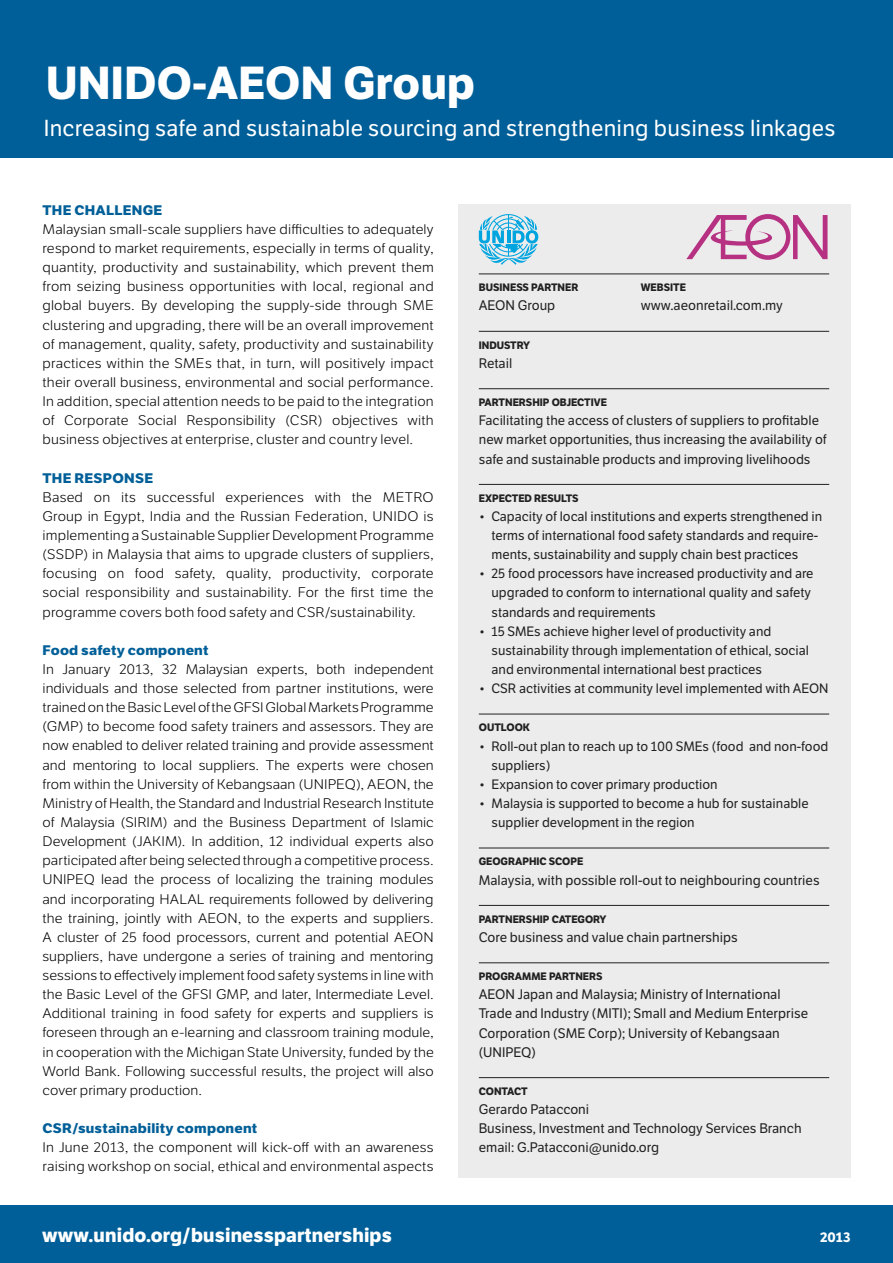
<style>
.page{position:relative;width:893px;height:1263px;background:#fff}
.page>*{position:absolute;margin:0;border:0;box-sizing:border-box;transform-origin:0 0}
.t1{font:700 45px "LFT Etica";color:#fff}
.t2{font:22.5px "LFT Etica";letter-spacing:.01em;color:#fff}
.t3{font:700 19.5px "LFT Etica";letter-spacing:.01em;color:#fff}
.t4{font:300 13.5px/19.2px "LFT Etica";letter-spacing:.01em;color:#000;text-align:justify;scale:1.09 1}
.t5{font:13.5px/19.2px "LFT Etica";color:#222121}
.t6{font:700 13.5px "LFT Etica";letter-spacing:.02em;color:#005f98;scale:1.09 1}
.t7{font:700 13.5px "LFT Etica";color:#fff}
.t8{font:13.35px/19.2px "LFT Etica";color:#222121}
.t9{font:13.2px/19.2px "LFT Etica";color:#222121}
.t10{font:700 10.5px "LFT Etica";color:#222121}
</style>
<div class="page">
<div style="left:0;top:1205px;width:893px;height:58px;background:#005f98"></div>
<div style="left:0;top:0;width:893px;height:157px;background:#005f98"></div>
<div style="left:458px;top:205px;width:392px;height:973px;background:#ececed"></div>
<hr style="left:479px;top:274px;width:350px;height:1px;background:#222121">
<hr style="left:479px;top:331px;width:350px;height:1px;background:#222121">
<hr style="left:479px;top:388px;width:350px;height:1px;background:#222121">
<hr style="left:479px;top:484px;width:350px;height:1px;background:#222121">
<hr style="left:479px;top:714px;width:350px;height:1px;background:#222121">
<hr style="left:479px;top:848px;width:350px;height:1px;background:#222121">
<hr style="left:479px;top:905px;width:350px;height:1px;background:#222121">
<hr style="left:479px;top:962px;width:350px;height:1px;background:#222121">
<hr style="left:479px;top:1077px;width:350px;height:1px;background:#222121">
<svg style="left:479px;top:214px;width:59px;height:51px"></svg>
<svg style="left:686px;top:214px;width:141px;height:46px"></svg>
<h1 class="t1" style="left:46px;top:56px;width:30px">UNIDO</h1>
<h1 class="t1" style="left:193px;top:56px;width:46px">-AEON</h1>
<h1 class="t1" style="left:343px;top:56px;width:133px">GROUP</h1>
<h2 class="t2" style="left:44px;top:115px;width:793px">Increasing safe and sustainable sourcing and strengthening business linkages</h2>
<p class="t6" style="left:43px;top:202px;width:111px">THE CHALLENGE</p>
<p class="t4" style="left:43px;top:220px;width:360px">Malaysian small-scale suppliers have difficulties to adequately respond to market requirements, especially in terms of quality, quantity, productivity and sustainability, which prevent them from seizing business opportunities with local, regional and global buyers. By developing the supply-side through SME clustering and upgrading, there will be an overall improvement of management, quality, safety, productivity and sustainability practices within the SMEs that, in turn, will positively impact their overall business, environmental and social performance.<br>In addition, special attention needs to be paid to the integration of Corporate Social Responsibility (CSR) objectives with business objectives at enterprise, cluster and country level.</p>
<p class="t6" style="left:43px;top:470px;width:103px">THE RESPONSE</p>
<p class="t4" style="left:43px;top:488px;width:360px">Based on its successful experiences with the METRO Group in Egypt, India and the Russian Federation, UNIDO is implementing a Sustainable Supplier Development Programme (SSDP) in Malaysia that aims to upgrade clusters of suppliers, focusing on food safety, quality, productivity, corporate social responsibility and sustainability. For the first time the programme covers both food safety and CSR/sustainability.</p>
<p class="t6" style="left:43px;top:642px;width:154px">FOOD SAFETY COMPONENT</p>
<p class="t4" style="left:43px;top:660px;width:360px">In January 2013, 32 Malaysian experts, both independent individuals and those selected from partner institutions, were trained on the Basic Level of the GFSI Global Markets Programme (GMP) to become food safety trainers and assessors. They are now enabled to deliver related training and provide assessment and mentoring to local suppliers. The experts were chosen from within the University of Kebangsaan (UNIPEQ), AEON, the Ministry of Health, the Standard and Industrial Research Institute of Malaysia (SIRIM) and the Business Department of Islamic Development (JAKIM). In addition, 12 individual experts also participated after being selected through a competitive process.<br>UNIPEQ lead the process of localizing the training modules and incorporating HALAL requirements followed by delivering the training, jointly with AEON, to the experts and suppliers.<br>A cluster of 25 food processors, current and potential AEON suppliers, have undergone a series of training and mentoring sessions to effectively implement food safety systems in line with the Basic Level of the GFSI GMP, and later, Intermediate Level.<br>Additional training in food safety for experts and suppliers is foreseen through an e-learning and classroom training module, in cooperation with the Michigan State University, funded by the World Bank. Following successful results, the project will also cover primary production.</p>
<p class="t6" style="left:43px;top:1120px;width:198px">CSR/SUSTAINABILITY COMPONENT</p>
<p class="t4" style="left:43px;top:1138px;width:360px">In June 2013, the component will kick-off with an awareness raising workshop on social, ethical and environmental aspects</p>
<p class="t10" style="left:479px;top:281px;width:98px">BUSINESS PARTNER</p>
<p class="t10" style="left:641px;top:281px;width:47px">WEBSITE</p>
<p class="t5" style="left:479px;top:296px;width:78px">AEON Group</p>
<p class="t5" style="left:641px;top:296px;width:144px">www.aeonretail.com.my</p>
<p class="t10" style="left:479px;top:339px;width:53px">INDUSTRY</p>
<p class="t5" style="left:479px;top:354px;width:35px">Retail</p>
<p class="t10" style="left:479px;top:396px;width:81px">PARTNERSHIP OBJE</p>
<p class="t10" style="left:577px;top:396px;width:20px">CTIVE</p>
<p class="t8" style="left:479px;top:411px;width:349px">Facilitating the access of clusters of suppliers to profitable new market opportunities, thus increasing the availability of safe and sustainable products and improving livelihoods</p>
<p class="t10" style="left:479px;top:492px;width:101px">EXPECTED RESULTS</p>
<p class="t9" style="left:492px;top:507px;width:332px;text-indent:-13px">• Capacity of local institutions and experts strengthened in terms of international food safety standards and require&shy;ments, sustainability and supply chain best practices</p>
<p class="t9" style="left:492px;top:564px;width:323px;text-indent:-13px">• 25 food processors have increased productivity and are upgraded to conform to international quality and safety standards and requirements</p>
<p class="t9" style="left:492px;top:622px;width:319px;text-indent:-13px">• 15 SMEs achieve higher level of productivity and sustainability through implementation of ethical, social and environmental international best practices</p>
<p class="t9" style="left:479px;top:679px;width:351px">• CSR activities at community level implemented with AEON</p>
<p class="t10" style="left:479px;top:721px;width:53px">OUTLOOK</p>
<p class="t9" style="left:492px;top:737px;width:338px;text-indent:-13px">• Roll-out plan to reach up to 100 SMEs (food and non-food suppliers)</p>
<p class="t9" style="left:479px;top:775px;width:240px">• Expansion to cover primary production</p>
<p class="t9" style="left:492px;top:794px;width:319px;text-indent:-13px">• Malaysia is supported to become a hub for sustainable supplier development in the region</p>
<p class="t10" style="left:479px;top:855px;width:9px">GEOG</p>
<p class="t10" style="left:508px;top:855px;width:14px">RAPHI</p>
<p class="t10" style="left:540px;top:855px;width:31px">C SCOPE</p>
<p class="t5" style="left:479px;top:870px;width:342px">Malaysia, with possible roll-out to neighbouring countries</p>
<p class="t10" style="left:479px;top:913px;width:129px">PARTNERSHIP CATEGORY</p>
<p class="t5" style="left:479px;top:928px;width:260px">Core business and value chain partnerships</p>
<p class="t10" style="left:479px;top:970px;width:125px">PROGRAMME PARTNERS</p>
<p class="t5" style="left:479px;top:985px;width:331px">AEON Japan and Malaysia; Ministry of International Trade and Industry (MITI); Small and Medium Enterprise Corporation (SME Corp); University of Kebangsaan (UNIPEQ)</p>
<p class="t10" style="left:479px;top:1085px;width:43px">CONTACT</p>
<p class="t5" style="left:479px;top:1100px;width:324px">Gerardo Patacconi<br>Business, Investment and Technology Services Branch email: G.Patacconi@unido.org</p>
<h3 class="t3" style="left:42px;top:1223px;width:351px">WWW.UNIDO.ORG/BUSINESSPARTNERSHIPS</h3>
<p class="t7" style="left:820px;top:1229px;width:32px">2013</p>
</div>
